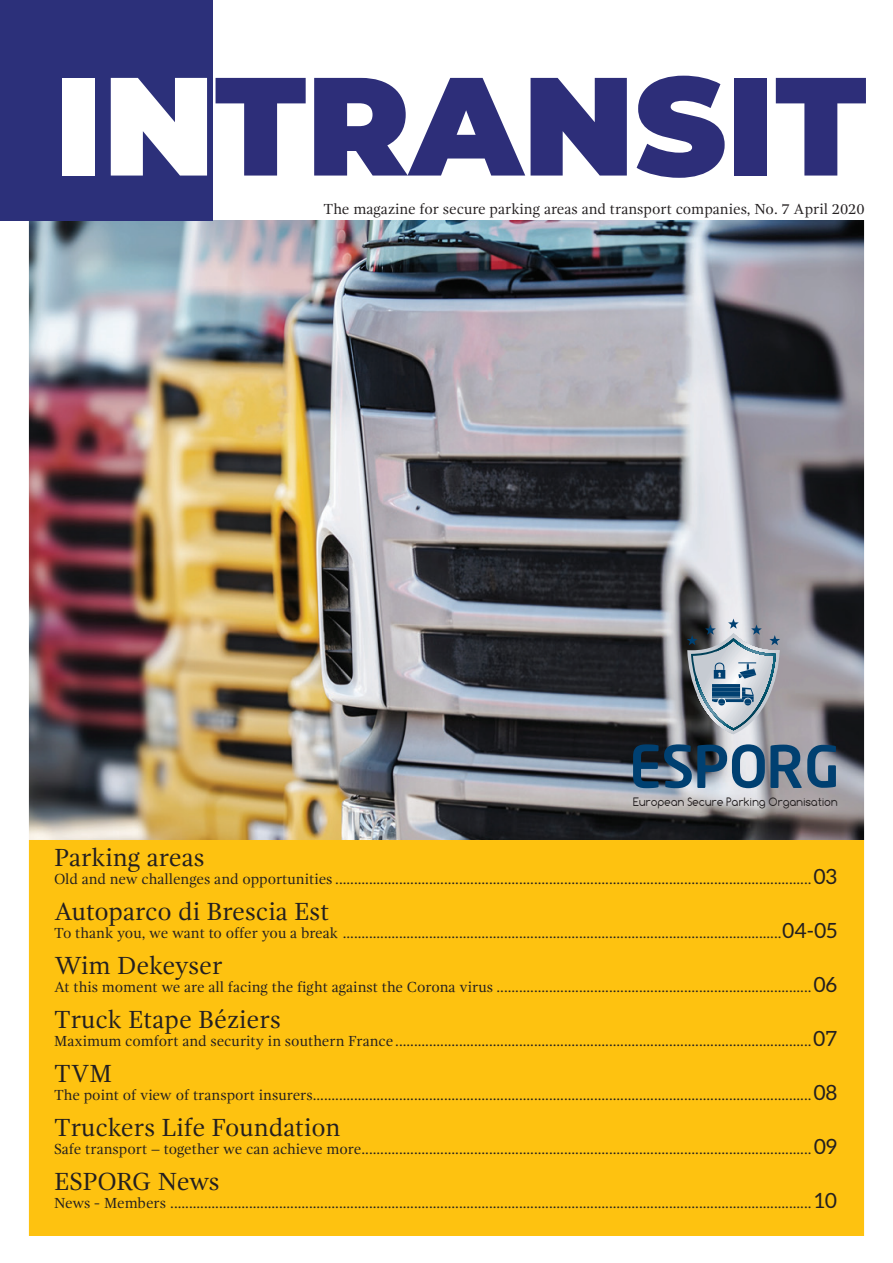
<style>
.page{position:relative;width:893px;height:1263px;background:#fff}
.page>*{position:absolute;margin:0;border:0;box-sizing:border-box;transform-origin:0 0}
.t1{font:900 139.5px "Montserrat";color:#2d2e79}
.t2{font:25.5px "Gandhi Serif";color:#231f20}
.t3{font:25.5px "Gandhi Serif";letter-spacing:-.02em;color:#231f20}
.t4{font:15px "Gandhi Serif";color:#231f20}
.t5{font:12.15px "Comfortaa";color:#231f20;scale:.95 1}
.s1{color:#fff}
.s2{font-family:"Aleo";font-size:21px}
.s3{font-size:16.5px}
</style>
<div class="page">
<img style="left:0;top:220px;width:865px;height:1016px">
<div style="left:0;top:0;width:213px;height:220px;background:#2c307a"></div>
<svg style="left:633px;top:744px;width:25px;height:44px"></svg>
<svg style="left:664px;top:744px;width:172px;height:44px;background:#577590"></svg>
<svg style="left:687px;top:619px;width:93px;height:115px;background:#909ca6"></svg>
<h1 class="t1" style="left:54px;top:21px;width:814px"><span class="s1">IN</span>TRANSIT</h1>
<p class="t4" style="left:324px;top:200px;width:543px">The magazine for secure parking areas and transport companies, No. 7 April 2020</p>
<p class="t5" style="left:633px;top:795px;width:217px">European Secure Parking Organisation</p>
<h2 class="t2" style="left:54px;top:843px;width:152px">Parking areas</h2>
<p class="t4" style="left:54px;top:870px;width:785px">Old and new challenges and opportunities ...............................................................................................................................<span class="s2">03</span></p>
<h2 class="t2" style="left:54px;top:897px;width:277px">Autoparco di Brescia Est</h2>
<p class="t4" style="left:54px;top:924px;width:785px">To thank you, we want to offer you a break .....................................................................................................................<span class="s2">04-05</span></p>
<h2 class="t2" style="left:54px;top:951px;width:170px">Wim Dekeyser</h2>
<p class="t4" style="left:54px;top:978px;width:785px">At this moment we are all facing the fight against the Corona virus ....................................................................................<span class="s2">06</span></p>
<h2 class="t2" style="left:54px;top:1005px;width:228px">Truck Etape Béziers</h2>
<p class="t4" style="left:54px;top:1032px;width:785px">Maximum comfort and security in southern France...............................................................................................................<span class="s2">07</span></p>
<h2 class="t2" style="left:54px;top:1059px;width:60px">TVM</h2>
<p class="t4" style="left:54px;top:1086px;width:785px">The point of view of transport insurers.....................................................................................................................................<span class="s2">08</span></p>
<h2 class="t2" style="left:54px;top:1113px;width:288px">Truckers Life Foundation</h2>
<p class="t4" style="left:54px;top:1140px;width:785px">Safe transport – together we can achieve more........................................................................................................................<span class="s2">09</span></p>
<h2 class="t3" style="left:54px;top:1167px;width:167px">ESPORG News</h2>
<p class="t4" style="left:54px;top:1194px;width:785px">News <span class="s3">-</span> Members ........................................................................................................................................................................... <span class="s2">10</span></p>
</div>
